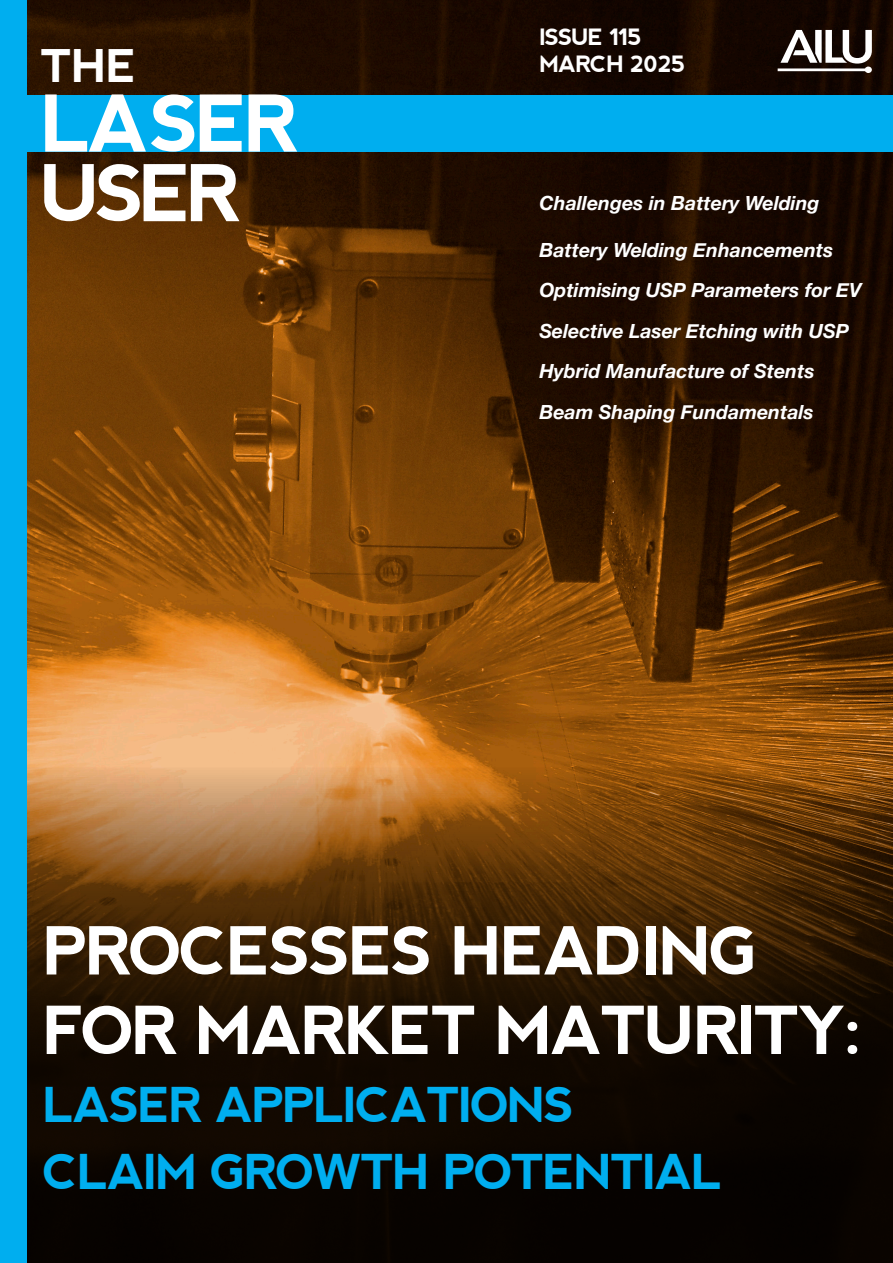
<style>
.page{position:relative;width:893px;height:1263px;background:#fff}
.page>*{position:absolute;margin:0;border:0;box-sizing:border-box;transform-origin:0 0}
.t1{font:700 78px/69.6px "nevis";letter-spacing:-.06em;color:#fff}
.t2{font:700 66px "nevis";letter-spacing:-.04em;color:#fff}
.t3{font:700 48px "nevis";letter-spacing:-.04em;color:#00aeef}
.t4{font:700 45px "nevis";color:#fff}
.t5{font:700 22.5px/27px "nevis";letter-spacing:-.04em;color:#fff}
.t6{font:italic 700 19.5px "Helvetica Neue";color:#fff}
</style>
<div class="page">
<img style="left:27px;top:0;width:866px;height:767px">
<svg style="left:27px;top:767px;width:866px;height:496px;background:#362009"></svg>
<div style="left:0;top:95px;width:893px;height:57px;background:#00aeef"></div>
<div style="left:0;top:0;width:27px;height:1263px;background:#00aeef"></div>
<svg style="left:778px;top:30px;width:94px;height:43px"></svg>
<p class="t4" style="left:40px;top:40px;width:98px">THE</p>
<p class="t1" style="left:40px;top:89px;width:260px">LASER<br>USER</p>
<p class="t5" style="left:539px;top:24px;width:148px">ISSUE 115<br>MARCH 2025</p>
<p class="t6" style="left:539px;top:188px;width:282px">Challenges in Battery Welding</p>
<p class="t6" style="left:539px;top:235px;width:295px">Battery Welding Enhancements</p>
<p class="t6" style="left:539px;top:275px;width:324px">Optimising USP Parameters for EV</p>
<p class="t6" style="left:539px;top:316px;width:311px">Selective Laser Etching with USP</p>
<p class="t6" style="left:539px;top:356px;width:277px">Hybrid Manufacture of Stents</p>
<p class="t6" style="left:539px;top:397px;width:276px">Beam Shaping Fundamentals</p>
<p class="t2" style="left:43px;top:913px;width:717px">PROCESSES HEADING</p>
<p class="t2" style="left:43px;top:993px;width:822px">FOR MARKET MATURITY:</p>
<p class="t3" style="left:43px;top:1077px;width:534px">LASER APPLICATIONS</p>
<p class="t3" style="left:43px;top:1144px;width:682px">CLAIM GROWTH POTENTIAL</p>
</div>
